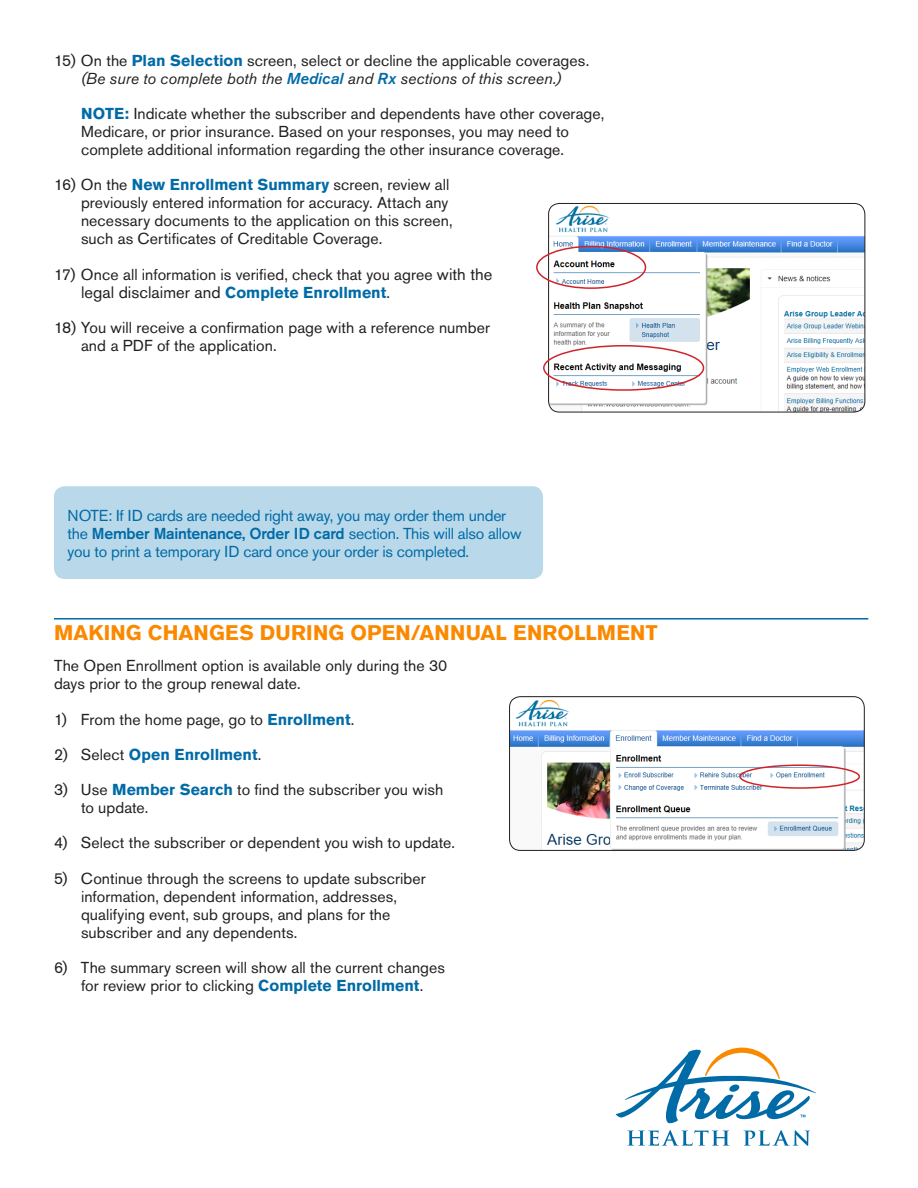
<style>
.page{position:relative;width:918px;height:1188px;background:#fff}
.page>*{position:absolute;margin:0;border:0;box-sizing:border-box;transform-origin:0 0}
.Headline_with_Rule{font:700 21px "Akzidenz Grotesk BE";letter-spacing:.01em;color:#fa8900}
.Body{font:16.5px "Akzidenz Grotesk BE";letter-spacing:.005em;color:#231f20}
.Body-2{font:15.75px/18px "Akzidenz Grotesk BE";letter-spacing:.005em;color:#231f20}
.Body-3{font:15.75px/18px "Akzidenz Grotesk BE";letter-spacing:-.015em;color:#006ba7}
.Body-4{font:700 15.75px "Akzidenz Grotesk BE";letter-spacing:.005em;color:#006ba7}
.s1{font-weight:700;color:#006ba7}
.s2{font-style:italic}
.s3{font-weight:500;font-style:italic;color:#006ba7}
.s4{font-size:16.5px}
.s5{font-weight:700;font-size:15.75px;color:#006ba7}
.s6{font-size:15.75px}
.s7{font-weight:500}
.s8{font-weight:400;color:#231f20}
</style>
<div class="page">
<hr style="left:54px;top:618px;width:814px;height:2px;background:#006ba7">
<img style="left:549px;top:203px;width:316px;height:209px">
<div style="left:549px;top:203px;width:316px;height:209px;border:1px solid #231f20;border-radius:11px"></div>
<div style="left:54px;top:486px;width:489px;height:93px;background:#b9d8e9;border-radius:11px"></div>
<div style="left:543px;top:345px;width:161px;height:46px;border:2px solid #d1232a;border-radius:50%"></div>
<div style="left:536px;top:246px;width:110px;height:43px;border:2px solid #d1232a;border-radius:50%"></div>
<img style="left:510px;top:697px;width:354px;height:153px">
<div style="left:509px;top:697px;width:355px;height:154px;border:1px solid #231f20;border-radius:11px"></div>
<div style="left:739px;top:764px;width:121px;height:25px;border:2px solid #d1232a;border-radius:50%"></div>
<svg style="left:616px;top:1048px;width:200px;height:98px"></svg>
<p class="Body-2" style="left:54px;top:51px;width:537px;text-align:center">15) On the <span class="s1">Plan Selection</span> screen, select or decline the applicable coverages. <span class="s2">(Be sure to complete both the</span> <span class="s3">Medical</span> <span class="s2">and</span> <span class="s3">Rx</span> <span class="s2">sections of this screen.)</span></p>
<p class="Body-2" style="left:81px;top:105px;width:525px"><span class="s1">NOTE:</span> Indicate whether the subscriber and dependents have other coverage,<br>Medicare, or prior insurance. Based on your responses, you may need to complete additional information regarding the other insurance coverage.</p>
<p class="Body-2" style="left:81px;top:176px;width:373px;text-indent:-27px">16) On the <span class="s1">New Enrollment Summary</span> screen, review all previously entered information for accuracy. Attach any necessary documents to the application on this screen, such as Certificates of Creditable Coverage.</p>
<p class="Body-2" style="left:54px;top:265px;width:440px">17) Once all information is verified, check that you agree <span class="s4">with the</span></p>
<p class="Body" style="left:81px;top:282px;width:311px">legal disclaimer and <span class="s5">Complete Enrollment</span><span class="s6">.</span></p>
<p class="Body-2" style="left:81px;top:318px;width:410px;text-indent:-27px">18) You will receive a confirmation page with a reference number and a PDF of the application.</p>
<p class="Body-3" style="left:68px;top:506px;width:456px">NOTE: If ID cards are needed right away, you may order them under the <span class="s7">Member Maintenance, Order ID card</span> section. This will also allow you to print a temporary ID card once your order is completed.</p>
<p class="Headline_with_Rule" style="left:54px;top:620px;width:605px">MAKING CHANGES DURING OPEN/ANNUAL ENROLLMENT</p>
<p class="Body-2" style="left:54px;top:657px;width:395px">The Open Enrollment option is available only during the 30 days prior to the group renewal date.</p>
<p class="Body-2" style="left:54px;top:710px;width:302px">1) From the home page, go to <span class="s1">Enrollment</span>.</p>
<p class="Body-4" style="left:54px;top:745px;width:209px"><span class="s8">2) Select</span> Open Enrollment<span class="s8">.</span></p>
<p class="Body-2" style="left:81px;top:781px;width:364px;text-indent:-27px">3) Use <span class="s1">Member Search</span> to find the subscriber you wish to update.</p>
<p class="Body-2" style="left:54px;top:834px;width:403px">4) Select the subscriber or dependent you wish to update.</p>
<p class="Body-2" style="left:81px;top:869px;width:346px;text-indent:-27px">5) Continue through the screens to update subscriber information, dependent information, addresses, qualifying event, sub groups, and plans for the subscriber and any dependents.</p>
<p class="Body-2" style="left:54px;top:958px;width:393px;text-align:center">6) The summary screen will show all the current changes for review prior to clicking <span class="s1">Complete Enrollment</span>.</p>
</div>
